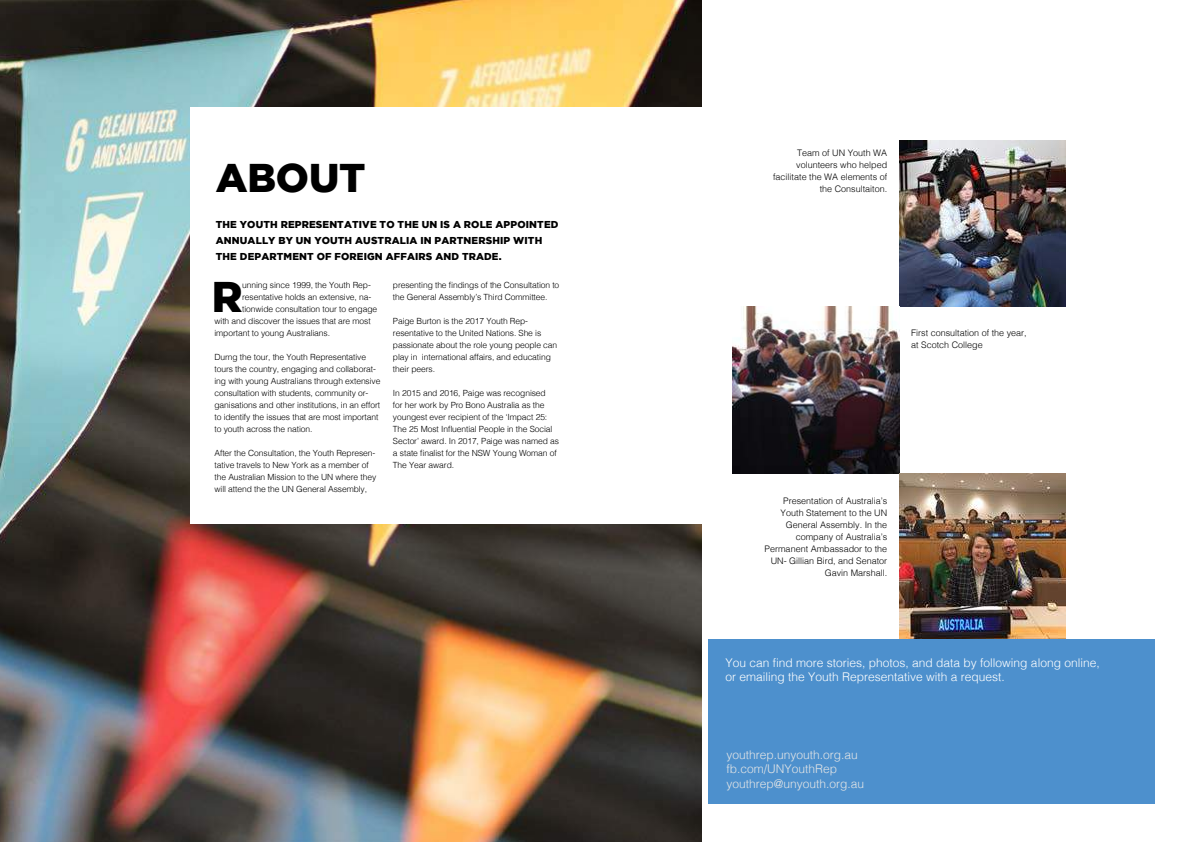
<style>
.page{position:relative;width:1191px;height:842px;background:#fff}
.page>*{position:absolute;margin:0;border:0;box-sizing:border-box;transform-origin:0 0}
.t1{font:900 42.8px "Gotham";color:#000}
.t2{font:900 40px "Gotham";letter-spacing:-.005em;color:#000}
.t3{font:300 12px/14.4px "Helvetica";color:#fff}
.t4{font:300 12px/14.4px "Helvetica";color:#e4e5e6}
.t5{font:900 10px/16px "Gotham";letter-spacing:.015em;color:#000}
.t6{font:300 9px/12px "Helvetica";color:#000;text-align:right}
.t7{font:300 8.5px/12px "Helvetica";letter-spacing:-.01em;color:#000}
</style>
<div class="page">
<img style="left:0;top:0;width:701px;height:842px">
<img style="left:899px;top:140px;width:166px;height:167px">
<img style="left:732px;top:307px;width:167px;height:166px">
<img style="left:899px;top:473px;width:166px;height:166px">
<div style="left:708px;top:639px;width:447px;height:165px;background:#4d90cd"></div>
<div style="left:190px;top:108px;width:530px;height:416px;background:#fff"></div>
<h2 class="t2" style="left:216px;top:155px;width:151px">ABOUT</h2>
<p class="t5" style="left:216px;top:216px;width:344px">THE YOUTH REPRESENTATIVE TO THE UN IS A ROLE APPOINTED<br>ANNUALLY BY UN YOUTH AUSTRALIA IN PARTNERSHIP WITH<br>THE DEPARTMENT OF FOREIGN AFFAIRS AND TRADE.</p>
<h1 class="t1" style="left:212px;top:272px;width:32px">R</h1>
<p class="t7" style="left:242px;top:278px;width:130px">unning since 1999, the Youth Rep-</p>
<p class="t7" style="left:393px;top:278px;width:168px">presenting the findings of the Consultation to the General Assembly’s Third Committee.</p>
<p class="t7" style="left:393px;top:314px;width:166px">Paige Burton is the 2017 Youth Rep&shy;resentative to the United Nations. She is passionate about the role young people can play in international affairs, and educating their peers.</p>
<p class="t7" style="left:393px;top:386px;width:168px">In 2015 and 2016, Paige was recognised<br>for her work by Pro Bono Australia as the youngest ever recipient of the ‘Impact 25:<br>The 25 Most Influential People in the Social Sector’ award. In 2017, Paige was named as a state finalist for the NSW Young Woman of The Year award.</p>
<p class="t7" style="left:242px;top:290px;width:130px">resentative holds an extensive, na-</p>
<p class="t7" style="left:242px;top:302px;width:136px">tionwide consultation tour to engage</p>
<p class="t7" style="left:214px;top:314px;width:158px">with and discover the issues that are most</p>
<p class="t7" style="left:214px;top:326px;width:117px">important to young Australians.</p>
<p class="t7" style="left:214px;top:350px;width:167px">Durng the tour, the Youth Representative tours the country, engaging and collaborat&shy;ing with young Australians through extensive consultation with students, community or&shy;ganisations and other institutions, in an effort to identify the issues that are most important to youth across the nation.</p>
<p class="t7" style="left:214px;top:446px;width:163px">After the Consultation, the Youth Represen&shy;tative travels to New York as a member of the Australian Mission to the UN where they will attend the the UN General Assembly,</p>
<p class="t6" style="left:773px;top:146px;width:116px">Team of UN Youth WA volunteers who helped facilitate the WA elements of the Consultaiton.</p>
<p class="t6" style="left:911px;top:326px;width:117px;text-align:left">First consultation of the year, at Scotch College</p>
<p class="t6" style="left:764px;top:494px;width:124px">Presentation of Australia’s<br>Youth Statement to the UN<br>General Assembly. In the company of Australia’s<br>Permanent Ambassador to the<br>UN- Gillian Bird, and Senator<br>Gavin Marshall.</p>
<h3 class="t3" style="left:725px;top:654px;width:376px">You can find more stories, photos, and data by following along online, or emailing the Youth Representative with a request.</h3>
<h3 class="t4" style="left:726px;top:747px;width:139px">youthrep.unyouth.org.au fb.com/UNYouthRep youthrep@unyouth.org.au</h3>
</div>
